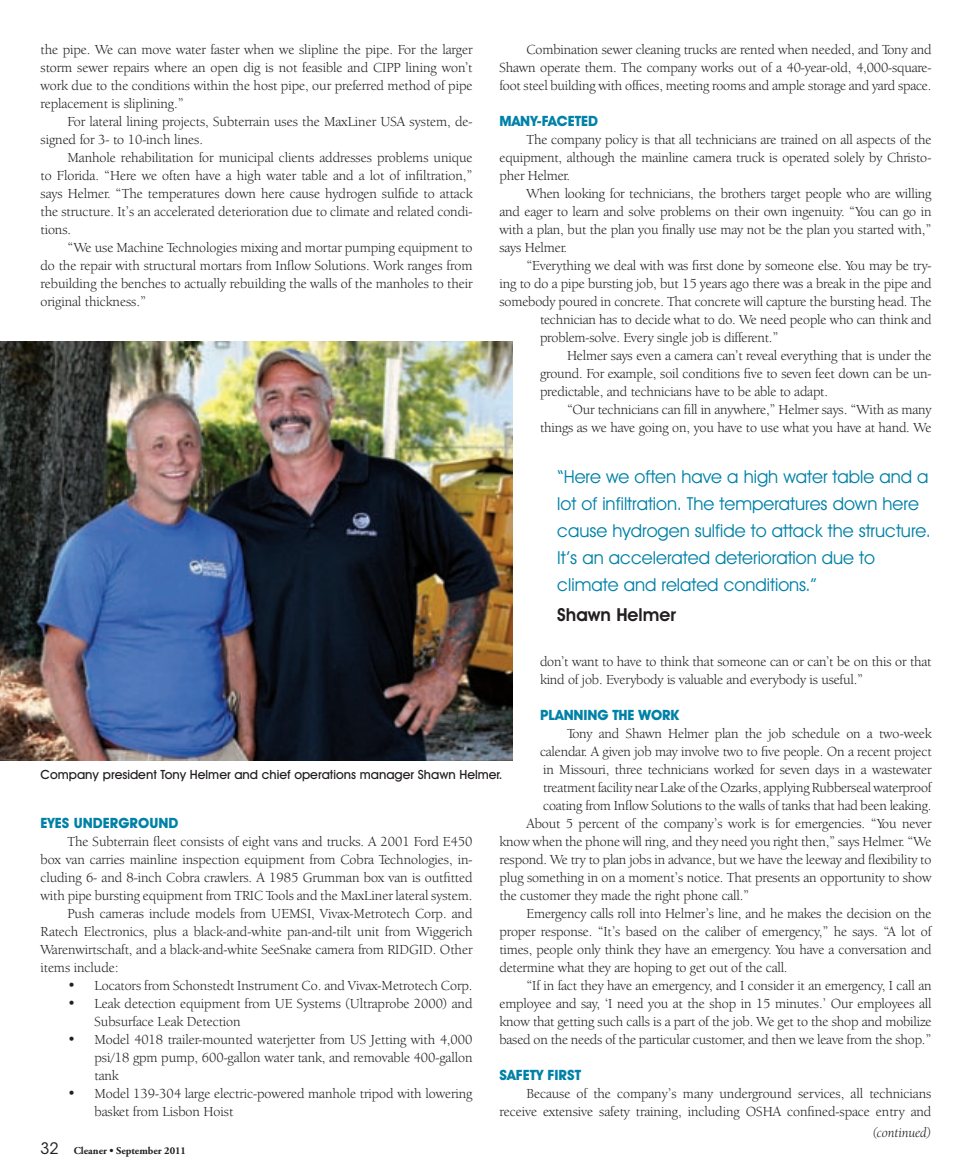
<style>
.page{position:relative;width:972px;height:1175px;background:#fff}
.page>*{position:absolute;margin:0;border:0;box-sizing:border-box;transform-origin:0 0}
.t1{font:18px/27px "Avant Garde IT Cby BT";color:#0081a7}
.t2{font:600 18px "Avant Garde IT Cby BT";color:#231f20}
.t3{font:15.75px "ITC Avant Garde Std";color:#231f20}
.t4{font:14.25px/18px "Berkeley Oldstyle IT Cby BT";letter-spacing:-.01em;color:#231f20;text-align:justify}
.t5{font:700 14.25px "Avant Garde IT Cby BT";color:#0081a7}
.t6{font:italic 14.25px "Berkeley Oldstyle IT Cby BT";letter-spacing:-.005em;color:#231f20}
.t7{font:500 12.75px "Avant Garde IT Cby BT";color:#231f20}
.t8{font:700 10.5px "Adobe Garamond Pro";color:#231f20}
</style>
<div class="page">
<img style="left:0;top:342px;width:513px;height:418px">
<p class="t4" style="left:40px;top:40px;width:434px">the pipe. We can move water faster when we slipline the pipe. For the larger storm sewer repairs where an open dig is not feasible and CIPP lining won’t work due to the conditions within the host pipe, our preferred method of pipe replacement is sliplining.”</p>
<p class="t4" style="left:40px;top:112px;width:433px;text-indent:27px">For lateral lining projects, Subterrain uses the MaxLiner USA system, de&shy;signed for 3- to 10-inch lines.</p>
<p class="t4" style="left:40px;top:148px;width:434px;text-indent:27px">Manhole rehabilitation for municipal clients addresses problems unique to Florida. “Here we often have a high water table and a lot of infiltration,” says Helmer. “The temperatures down here cause hydrogen sulfide to attack the structure. It’s an accelerated deterioration due to climate and related condi&shy;tions.</p>
<p class="t4" style="left:40px;top:238px;width:434px;text-indent:27px">“We use Machine Technologies mixing and mortar pumping equipment to do the repair with structural mortars from Inflow Solutions. Work ranges from rebuilding the benches to actually rebuilding the walls of the manholes to their original thickness.”</p>
<p class="t4" style="left:500px;top:40px;width:434px;text-indent:27px">Combination sewer cleaning trucks are rented when needed, and Tony and Shawn operate them. The company works out of a 40-year-old, 4,000-square&shy;foot steel building with offices, meeting rooms and ample storage and yard space.</p>
<p class="t5" style="left:500px;top:112px;width:100px">MANY-FACETED</p>
<p class="t4" style="left:500px;top:130px;width:434px;text-indent:27px">The company policy is that all technicians are trained on all aspects of the equipment, although the mainline camera truck is operated solely by Christo&shy;pher Helmer.</p>
<p class="t4" style="left:500px;top:184px;width:434px;text-indent:27px">When looking for technicians, the brothers target people who are willing and eager to learn and solve problems on their own ingenuity. “You can go in with a plan, but the plan you finally use may not be the plan you started with,” says Helmer.</p>
<p class="t4" style="left:527px;top:256px;width:406px">“Everything we deal with was first done by someone else. You may be try-</p>
<p class="t4" style="left:500px;top:274px;width:434px">ing to do a pipe bursting job, but 15 years ago there was a break in the pipe and</p>
<p class="t4" style="left:500px;top:292px;width:434px">somebody poured in concrete. That concrete will capture the bursting head. The</p>
<p class="t4" style="left:540px;top:310px;width:393px">technician has to decide what to do. We need people who can think and</p>
<p class="t4" style="left:540px;top:328px;width:240px">problem-solve. Every single job is different.”</p>
<p class="t4" style="left:567px;top:346px;width:366px">Helmer says even a camera can’t reveal everything that is under the</p>
<p class="t4" style="left:540px;top:364px;width:393px">ground. For example, soil conditions five to seven feet down can be un-</p>
<p class="t4" style="left:540px;top:382px;width:290px">predictable, and technicians have to be able to adapt.</p>
<p class="t4" style="left:567px;top:400px;width:366px">“Our technicians can fill in anywhere,” Helmer says. “With as many</p>
<p class="t4" style="left:540px;top:418px;width:393px">things as we have going on, you have to use what you have at hand. We</p>
<p class="t1" style="left:557px;top:463px;width:375px">“Here we often have a high water table and a lot of infiltration. The temperatures down here cause hydrogen sulfide to attack the structure.<br>It’s an accelerated deterioration due to climate and related conditions.”</p>
<p class="t2" style="left:557px;top:604px;width:120px">Shawn Helmer</p>
<p class="t4" style="left:540px;top:652px;width:393px">don’t want to have to think that someone can or can’t be on this or that kind of job. Everybody is valuable and everybody is useful.”</p>
<p class="t5" style="left:540px;top:706px;width:141px">PLANNING THE WORK</p>
<p class="t4" style="left:567px;top:724px;width:366px">Tony and Shawn Helmer plan the job schedule on a two-week</p>
<p class="t4" style="left:540px;top:742px;width:393px">calendar. A given job may involve two to five people. On a recent project</p>
<p class="t4" style="left:543px;top:760px;width:390px">in Missouri, three technicians worked for seven days in a wastewater</p>
<p class="t4" style="left:543px;top:778px;width:390px">treatment facility near Lake of the Ozarks, applying Rubberseal waterproof</p>
<p class="t4" style="left:543px;top:796px;width:390px">coating from Inflow Solutions to the walls of tanks that had been leaking.</p>
<p class="t4" style="left:526px;top:814px;width:406px">About 5 percent of the company’s work is for emergencies. “You never</p>
<p class="t4" style="left:499px;top:832px;width:433px">know when the phone will ring, and they need you right then,” says Helmer. “We</p>
<p class="t4" style="left:499px;top:850px;width:433px">respond. We try to plan jobs in advance, but we have the leeway and flexibility to</p>
<p class="t4" style="left:499px;top:868px;width:434px">plug something in on a moment’s notice. That presents an opportunity to show</p>
<p class="t4" style="left:499px;top:886px;width:251px">the customer they made the right phone call.”</p>
<p class="t4" style="left:526px;top:904px;width:407px">Emergency calls roll into Helmer’s line, and he makes the decision on the</p>
<p class="t4" style="left:499px;top:922px;width:433px">proper response. “It’s based on the caliber of emergency,” he says. “A lot of</p>
<p class="t4" style="left:499px;top:940px;width:434px">times, people only think they have an emergency. You have a conversation and</p>
<p class="t4" style="left:499px;top:958px;width:290px">determine what they are hoping to get out of the call.</p>
<p class="t4" style="left:526px;top:976px;width:407px">“If in fact they have an emergency, and I consider it an emergency, I call an</p>
<p class="t4" style="left:499px;top:994px;width:434px">employee and say, ‘I need you at the shop in 15 minutes.’ Our employees all</p>
<p class="t4" style="left:499px;top:1012px;width:434px">know that getting such calls is a part of the job. We get to the shop and mobilize</p>
<p class="t4" style="left:499px;top:1030px;width:433px">based on the needs of the particular customer, and then we leave from the shop.”</p>
<p class="t5" style="left:499px;top:1066px;width:83px">SAFETY FIRST</p>
<p class="t4" style="left:499px;top:1084px;width:433px;text-align:right">Because of the company’s many underground services, all technicians receive extensive safety training, including OSHA confined-space entry and</p>
<p class="t7" style="left:40px;top:767px;width:464px">Company president Tony Helmer and chief operations manager Shawn Helmer.</p>
<p class="t5" style="left:40px;top:814px;width:139px">EYES UNDERGROUND</p>
<p class="t4" style="left:68px;top:832px;width:406px">The Subterrain fleet consists of eight vans and trucks. A 2001 Ford E450</p>
<p class="t4" style="left:40px;top:850px;width:433px">box van carries mainline inspection equipment from Cobra Technologies, in-</p>
<p class="t4" style="left:40px;top:868px;width:433px">cluding 6- and 8-inch Cobra crawlers. A 1985 Grumman box van is outfitted</p>
<p class="t4" style="left:40px;top:886px;width:433px">with pipe bursting equipment from TRIC Tools and the MaxLiner lateral system.</p>
<p class="t4" style="left:68px;top:904px;width:406px">Push cameras include models from UEMSI, Vivax-Metrotech Corp. and</p>
<p class="t4" style="left:40px;top:922px;width:433px">Ratech Electronics, plus a black-and-white pan-and-tilt unit from Wiggerich</p>
<p class="t4" style="left:40px;top:940px;width:433px">Warenwirtschaft, and a black-and-white SeeSnake camera from RIDGID. Other</p>
<p class="t4" style="left:40px;top:958px;width:80px">items include:</p>
<p class="t4" style="left:68px;top:976px;width:407px">• Locators from Schonstedt Instrument Co. and Vivax-Metrotech Corp.</p>
<p class="t4" style="left:95px;top:994px;width:379px;text-indent:-27px">• Leak detection equipment from UE Systems (Ultraprobe 2000) and<br>Subsurface Leak Detection</p>
<p class="t4" style="left:95px;top:1030px;width:380px;text-indent:-27px">• Model 4018 trailer-mounted waterjetter from US Jetting with 4,000 psi/18 gpm pump, 600-gallon water tank, and removable 400-gallon tank</p>
<p class="t4" style="left:95px;top:1084px;width:380px;text-indent:-27px">• Model 139-304 large electric-powered manhole tripod with lowering basket from Lisbon Hoist</p>
<p class="t3" style="left:40px;top:1138px;width:20px">32</p>
<p class="t8" style="left:74px;top:1144px;width:114px">Cleaner • September 2011</p>
<p class="t6" style="left:873px;top:1123px;width:60px">(continued)</p>
</div>
